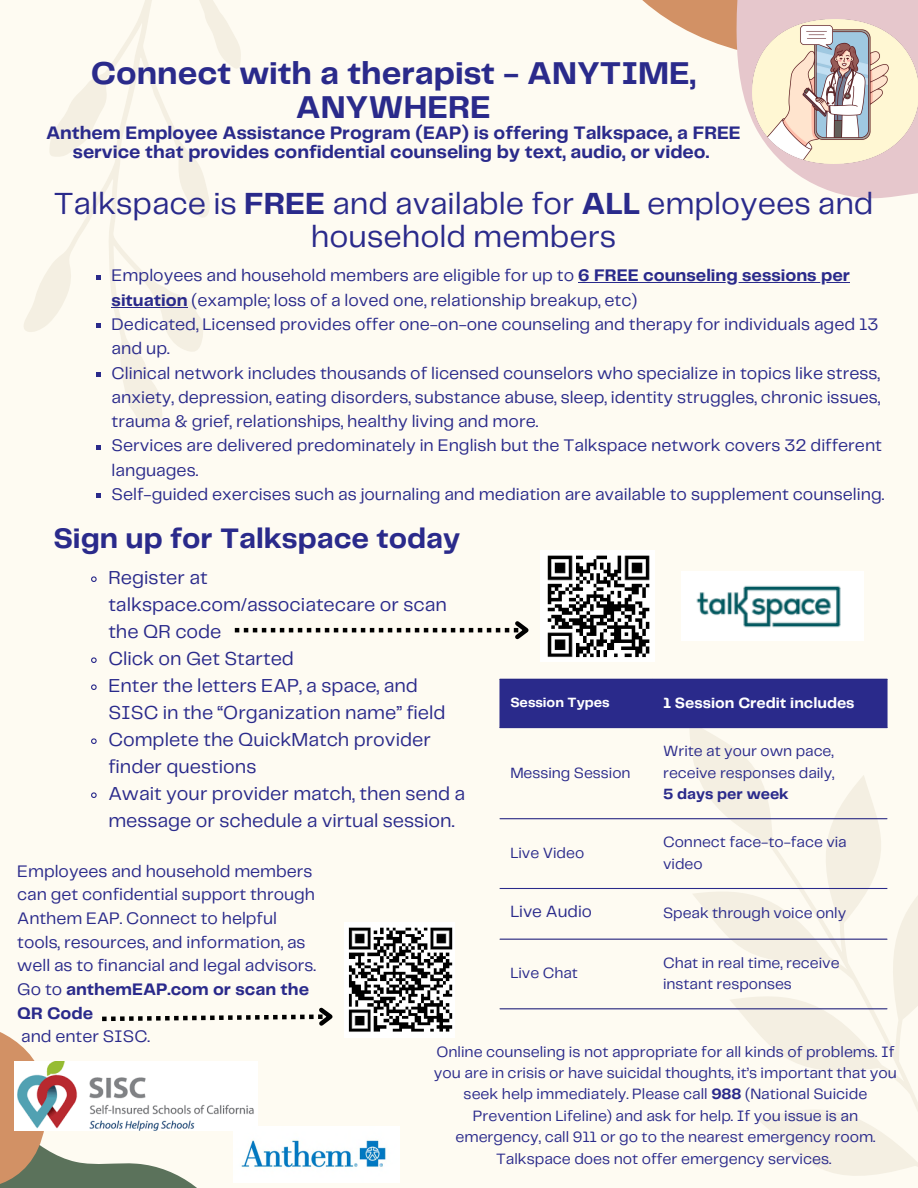
<style>
.page{position:relative;width:918px;height:1188px;background:#fefbf2}
.page>*{position:absolute;margin:0;border:0;box-sizing:border-box;transform-origin:0 0}
.t1{font:700 32.85px/33.8px "Telegraf";color:#2a2a8b;text-align:center}
.t2{font:31.8px/32.7px "Telegraf";color:#2a2a8b;text-align:center}
.t3{font:700 29.4px "Telegraf";color:#2a2a8b}
.t4{font:19.5px/27px "Telegraf";color:#2a2a8b}
.t5{font:700 18.75px/19.2px "Telegraf";color:#2a2a8b;text-align:center}
.t6{font:17.4px/23.7px "Telegraf";color:#2a2a8b}
.t7{font:16.95px "Telegraf";color:#2a2a8b}
.t8{font:15.6px/21.3px "Telegraf";color:#2a2a8b;text-align:center}
.t9{font:15.45px/21.3px "Telegraf";color:#2a2a8b}
.t10{font:700 15.45px "Telegraf";color:#fff}
.t11{font:700 15.45px "Telegraf";color:#2a2a8b}
.t12{font:700 13.95px "Telegraf";color:#fff}
.s1{font-weight:700}
</style>
<div class="page">
<svg style="left:59px;top:1061px;width:199px;height:127px"></svg>
<svg style="left:0;top:1032px;width:59px;height:156px"></svg>
<svg style="left:434px;top:701px;width:484px;height:475px"></svg>
<div style="left:500px;top:679px;width:388px;height:49px;background:#2a2a8b"></div>
<hr style="left:500px;top:679px;width:387px;height:1px;background:#2a2a8b">
<hr style="left:500px;top:727px;width:387px;height:1px;background:#2a2a8b">
<hr style="left:500px;top:818px;width:387px;height:1px;background:#2a2a8b">
<hr style="left:500px;top:888px;width:387px;height:1px;background:#2a2a8b">
<hr style="left:500px;top:939px;width:387px;height:1px;background:#2a2a8b">
<hr style="left:500px;top:1008px;width:387px;height:1px;background:#2a2a8b">
<img style="left:682px;top:572px;width:181px;height:68px">
<img style="left:14px;top:1062px;width:243px;height:68px">
<svg style="left:24px;top:0;width:217px;height:428px"></svg>
<svg style="left:642px;top:0;width:276px;height:199px"></svg>
<img style="left:234px;top:1126px;width:165px;height:57px">
<img style="left:540px;top:550px;width:114px;height:112px">
<svg style="left:91px;top:576px;width:6px;height:6px"></svg>
<svg style="left:91px;top:657px;width:6px;height:6px"></svg>
<svg style="left:91px;top:684px;width:6px;height:6px"></svg>
<svg style="left:91px;top:738px;width:6px;height:6px"></svg>
<svg style="left:91px;top:792px;width:6px;height:6px"></svg>
<svg style="left:235px;top:621px;width:294px;height:19px"></svg>
<img style="left:344px;top:923px;width:111px;height:115px">
<svg style="left:102px;top:1007px;width:231px;height:19px"></svg>
<img style="left:753px;top:20px;width:165px;height:144px">
<svg style="left:96px;top:275px;width:5px;height:5px"></svg>
<hr style="left:578px;top:282px;width:272px;height:1px;background:#2a2a8b">
<hr style="left:112px;top:307px;width:76px;height:1px;background:#2a2a8b">
<svg style="left:96px;top:323px;width:5px;height:5px"></svg>
<svg style="left:96px;top:372px;width:5px;height:5px"></svg>
<svg style="left:96px;top:445px;width:5px;height:5px"></svg>
<svg style="left:96px;top:493px;width:5px;height:5px"></svg>
<p class="t1" style="left:91px;top:58px;width:606px">Connect with a therapist - ANYTIME,<br>ANYWHERE</p>
<p class="t5" style="left:46px;top:125px;width:696px">Anthem Employee Assistance Program (EAP) is offering Talkspace, a FREE service that provides confidential counseling by text, audio, or video.</p>
<p class="t2" style="left:54px;top:189px;width:821px">Talkspace is <span class="s1">FREE</span> and available for <span class="s1">ALL</span> employees and household members</p>
<p class="t6" style="left:112px;top:264px;width:740px;line-height:24.3px">Employees and household members are eligible for up to <span class="s1">6 FREE counseling sessions per situation</span> (example; loss of a loved one, relationship breakup, etc)</p>
<p class="t6" style="left:112px;top:313px;width:768px;line-height:24.3px">Dedicated, Licensed provides offer one-on-one counseling and therapy for individuals aged 13 and up.</p>
<p class="t6" style="left:112px;top:362px;width:770px;line-height:24.3px;text-align:justify">Clinical network includes thousands of licensed counselors who specialize in topics like stress, anxiety, depression, eating disorders, substance abuse, sleep, identity struggles, chronic issues, trauma &amp; grief, relationships, healthy living and more.</p>
<p class="t6" style="left:112px;top:434px;width:772px;line-height:24.3px">Services are delivered predominately in English but the Talkspace network covers 32 different languages.</p>
<p class="t6" style="left:112px;top:483px;width:774px">Self-guided exercises such as journaling and mediation are available to supplement counseling.</p>
<p class="t3" style="left:53px;top:526px;width:408px">Sign up for Talkspace today</p>
<p class="t4" style="left:108px;top:565px;width:340px">Register at talkspace.com/associatecare or scan the QR code</p>
<p class="t4" style="left:108px;top:646px;width:187px">Click on Get Started</p>
<p class="t4" style="left:108px;top:673px;width:339px">Enter the letters EAP, a space, and<br>SISC in the “Organization name” field</p>
<p class="t4" style="left:108px;top:727px;width:324px">Complete the QuickMatch provider finder questions</p>
<p class="t4" style="left:108px;top:781px;width:358px">Await your provider match, then send a message or schedule a virtual session.</p>
<p class="t6" style="left:17px;top:860px;width:300px">Employees and household members can get confidential support through<br>Anthem EAP. Connect to helpful tools, resources, and information, as well as to financial and legal advisors.<br>Go to <span class="s1">anthemEAP.com or scan the<br>QR Code</span></p>
<p class="t6" style="left:21px;top:1026px;width:130px">and enter SISC.</p>
<p class="t12" style="left:510px;top:696px;width:101px">Session Types</p>
<p class="t10" style="left:663px;top:696px;width:193px">1 Session Credit includes</p>
<p class="t9" style="left:510px;top:763px;width:122px">Messing Session</p>
<p class="t9" style="left:663px;top:741px;width:172px">Write at your own pace,</p>
<p class="t9" style="left:663px;top:763px;width:173px">receive responses daily,</p>
<p class="t11" style="left:663px;top:787px;width:127px">5 days per week</p>
<p class="t9" style="left:510px;top:843px;width:75px">Live Video</p>
<p class="t9" style="left:663px;top:832px;width:185px">Connect face-to-face via video</p>
<p class="t7" style="left:510px;top:904px;width:83px">Live Audio</p>
<p class="t9" style="left:663px;top:903px;width:185px">Speak through voice only</p>
<p class="t9" style="left:510px;top:963px;width:69px">Live Chat</p>
<p class="t9" style="left:663px;top:953px;width:178px">Chat in real time, receive instant responses</p>
<p class="t8" style="left:434px;top:1042px;width:465px">Online counseling is not appropriate for all kinds of problems. If you are in crisis or have suicidal thoughts, it’s important that you seek help immediately. Please call <span class="s1">988</span> (National Suicide Prevention Lifeline) and ask for help. If you issue is an emergency, call 911 or go to the nearest emergency room.<br>Talkspace does not offer emergency services.</p>
</div>
